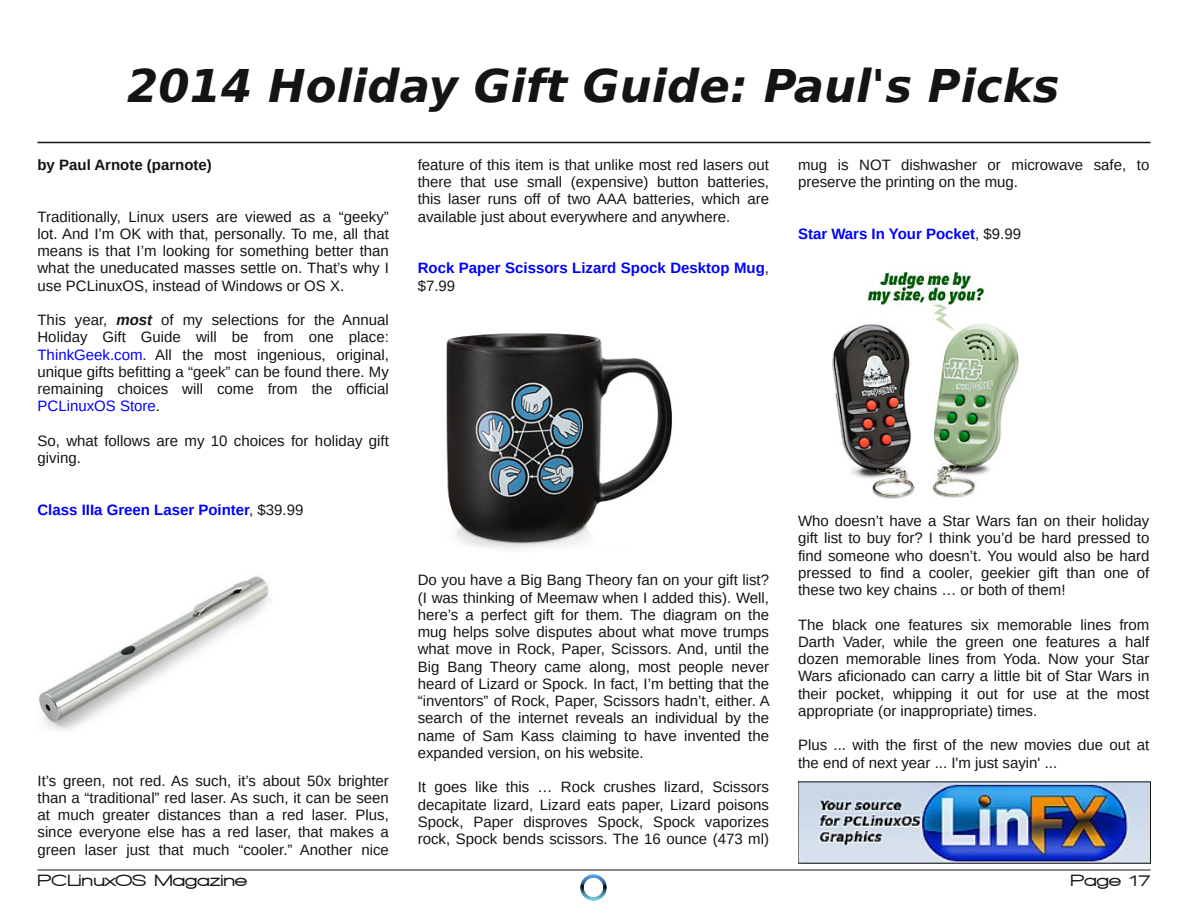
<style>
.page{position:relative;width:1188px;height:918px;background:#fff}
.page>*{position:absolute;margin:0;border:0;box-sizing:border-box;transform-origin:0 0}
.t1{font:italic 700 45px "Bitstream Vera Sans";color:#161413}
.t2{font:900 16.5px "Walkway Expand";color:#161413}
.t3{font:15px/17.2px "Liberation Sans";color:#161413;text-align:justify}
.t4{font:700 15px/17.2px "Liberation Sans";color:#00f}
.t5{font:700 15px "Liberation Sans";color:#161413}
.s1{font-weight:700;font-style:italic}
.s2{color:#00f}
.s3{font-weight:400;color:#161413}
</style>
<div class="page">
<hr style="left:38px;top:142px;width:1112px;height:1px;background:#161413">
<hr style="left:38px;top:870px;width:1112px;height:1px;background:#161413">
<img style="left:580px;top:874px;width:27px;height:27px">
<img style="left:39px;top:576px;width:231px;height:154px">
<img style="left:446px;top:333px;width:226px;height:217px">
<img style="left:832px;top:271px;width:187px;height:228px">
<img style="left:800px;top:784px;width:348px;height:77px">
<h1 class="t1" style="left:127px;top:60px;width:934px">2014 Holiday Gift Guide: Paul's Picks</h1>
<p class="t5" style="left:38px;top:156px;width:176px">by Paul Arnote (parnote)</p>
<p class="t3" style="left:38px;top:208px;width:353px">Traditionally, Linux users are viewed as a “geeky” lot. And I’m OK with that, personally. To me, all that means is that I’m looking for something better than what the uneducated masses settle on. That’s why I use PCLinuxOS, instead of Windows or OS X.</p>
<p class="t3" style="left:38px;top:311px;width:353px">This year, <span class="s1">most</span> of my selections for the Annual Holiday Gift Guide will be from one place:<br><span class="s2">ThinkGeek.com</span>. All the most ingenious, original, unique gifts befitting a “geek” can be found there. My remaining choices will come from the official <span class="s2">PCLinuxOS Store</span>.</p>
<p class="t3" style="left:38px;top:432px;width:353px">So, what follows are my 10 choices for holiday gift giving.</p>
<p class="t4" style="left:38px;top:501px;width:267px">Class IIIa Green Laser Pointer<span class="s3">, $39.99</span></p>
<p class="t3" style="left:38px;top:772px;width:353px">It’s green, not red. As such, it’s about 50x brighter than a “traditional” red laser. As such, it can be seen at much greater distances than a red laser. Plus, since everyone else has a red laser, that makes a green laser just that much “cooler.” Another nice</p>
<p class="t3" style="left:418px;top:156px;width:353px">feature of this item is that unlike most red lasers out there that use small (expensive) button batteries, this laser runs off of two AAA batteries, which are available just about everywhere and anywhere.</p>
<p class="t4" style="left:418px;top:260px;width:353px">Rock Paper Scissors Lizard Spock Desktop Mug<span class="s3">, $7.99</span></p>
<p class="t3" style="left:798px;top:156px;width:353px">mug is NOT dishwasher or microwave safe, to preserve the printing on the mug.</p>
<p class="t4" style="left:798px;top:225px;width:225px">Star Wars In Your Pocket<span class="s3">, $9.99</span></p>
<p class="t3" style="left:418px;top:572px;width:354px">Do you have a Big Bang Theory fan on your gift list? (I was thinking of Meemaw when I added this). Well, here’s a perfect gift for them. The diagram on the mug helps solve disputes about what move trumps what move in Rock, Paper, Scissors. And, until the Big Bang Theory came along, most people never heard of Lizard or Spock. In fact, I’m betting that the “inventors” of Rock, Paper, Scissors hadn’t, either. A search of the internet reveals an individual by the name of Sam Kass claiming to have invented the expanded version, on his website.</p>
<p class="t3" style="left:418px;top:779px;width:353px">It goes like this … Rock crushes lizard, Scissors decapitate lizard, Lizard eats paper, Lizard poisons Spock, Paper disproves Spock, Spock vaporizes rock, Spock bends scissors. The 16 ounce (473 ml)</p>
<p class="t3" style="left:798px;top:512px;width:353px">Who doesn’t have a Star Wars fan on their holiday gift list to buy for? I think you’d be hard pressed to find someone who doesn’t. You would also be hard pressed to find a cooler, geekier gift than one of these two key chains … or both of them!</p>
<p class="t3" style="left:798px;top:616px;width:353px">The black one features six memorable lines from Darth Vader, while the green one features a half dozen memorable lines from Yoda. Now your Star Wars aficionado can carry a little bit of Star Wars in their pocket, whipping it out for use at the most appropriate (or inappropriate) times.</p>
<p class="t3" style="left:798px;top:737px;width:353px">Plus ... with the first of the new movies due out at the end of next year ... I'm just sayin' ...</p>
<p class="t2" style="left:38px;top:871px;width:211px">PCLinuxOS Magazine</p>
<p class="t2" style="left:1071px;top:871px;width:82px">Page 17</p>
</div>
